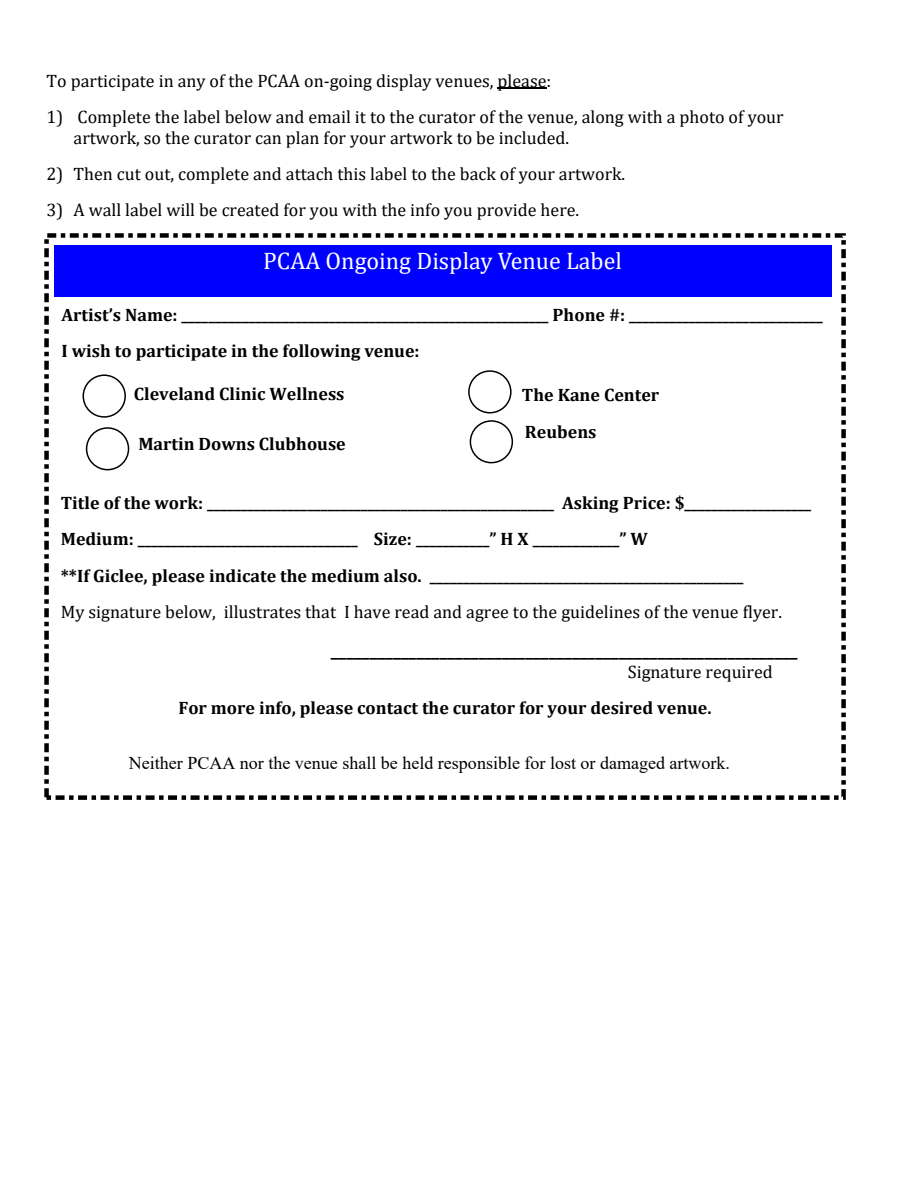
<style>
.page{position:relative;width:918px;height:1188px;background:#fff}
.page>*{position:absolute;margin:0;border:0;box-sizing:border-box;transform-origin:0 0}
.t1{font:24px "Cambria";color:#fff}
.t2{font:700 21px "Cambria";color:#000}
.t3{font:700 18px/36px "Cambria";color:#000}
.t4{font:18px/21px "Cambria";color:#000}
.t5{font:18px "Times New Roman";color:#000}
</style>
<div class="page">
<hr style="left:498px;top:87px;width:49px;height:2px;background:#000">
<div style="left:44px;top:233px;width:802px;height:567px;border:4px dashed #000"></div>
<div style="left:54px;top:245px;width:777px;height:52px;background:#00f"></div>
<div style="left:86px;top:427px;width:43px;height:43px;background:#fff;border:2px solid #000;border-radius:50%"></div>
<div style="left:470px;top:420px;width:43px;height:43px;background:#fff;border:2px solid #000;border-radius:50%"></div>
<div style="left:468px;top:370px;width:44px;height:44px;background:#fff;border:2px solid #000;border-radius:50%"></div>
<div style="left:83px;top:374px;width:43px;height:44px;background:#fff;border:2px solid #000;border-radius:50%"></div>
<p class="t4" style="left:47px;top:71px;width:506px">To participate in any of the PCAA on-going display venues, please:</p>
<p class="t4" style="left:74px;top:107px;width:712px;text-indent:-27px">1) Complete the label below and email it to the curator of the venue, along with a photo of your artwork, so the curator can plan for your artwork to be included.</p>
<p class="t4" style="left:47px;top:165px;width:580px">2) Then cut out, complete and attach this label to the back of your artwork.</p>
<p class="t4" style="left:47px;top:201px;width:534px">3) A wall label will be created for you with the info you provide here.</p>
<h1 class="t1" style="left:263px;top:250px;width:360px">PCAA Ongoing Display Venue Label</h1>
<p class="t3" style="left:62px;top:298px;width:763px">Artist’s Name: _______________________________________________________ Phone #: _____________________________<br>I wish to participate in the following venue:</p>
<p class="t3" style="left:134px;top:377px;width:212px">Cleveland Clinic Wellness</p>
<p class="t3" style="left:522px;top:378px;width:139px">The Kane Center</p>
<p class="t3" style="left:138px;top:427px;width:209px">Martin Downs Clubhouse</p>
<p class="t3" style="left:525px;top:415px;width:73px">Reubens</p>
<p class="t3" style="left:61px;top:486px;width:752px">Title of the work: ____________________________________________________ Asking Price: $___________________<br>Medium: _________________________________ Size: ___________” H X _____________” W<br>**If Giclee, please indicate the medium also. _______________________________________________</p>
<p class="t4" style="left:61px;top:602px;width:723px">My signature below, illustrates that I have read and agree to the guidelines of the venue flyer.</p>
<p class="t2" style="left:331px;top:640px;width:468px">____________________________________________________________</p>
<p class="t4" style="left:628px;top:663px;width:147px">Signature required</p>
<p class="t3" style="left:178px;top:691px;width:535px">For more info, please contact the curator for your desired venue.</p>
<p class="t5" style="left:129px;top:757px;width:603px">Neither PCAA nor the venue shall be held responsible for lost or damaged artwork.</p>
</div>
